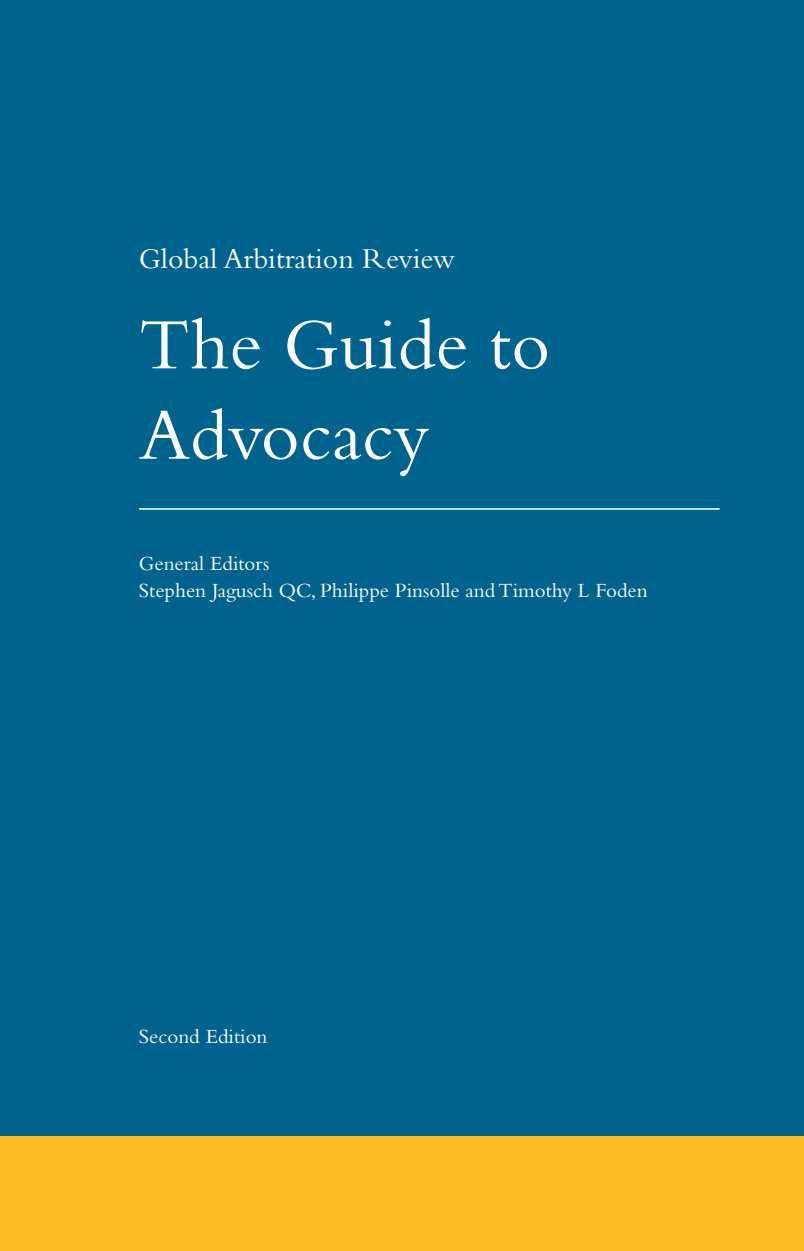
<style>
.page{position:relative;width:804px;height:1251px;background:#fff}
.page>*{position:absolute;margin:0;border:0;box-sizing:border-box;transform-origin:0 0}
.t1{font:75.25px/90.3px "Bembo Std";color:#fff}
.t2{font:29.75px "Bembo Std";color:#fff}
.t3{font:21px/26.2px "Bembo Std";color:#fff}
</style>
<div class="page">
<div style="left:0;top:0;width:804px;height:1250px;background:#00638e"></div>
<div style="left:0;top:1136px;width:804px;height:114px;background:#fbbb21"></div>
<hr style="left:139px;top:508px;width:580px;height:1px;background:#fff">
<h2 class="t2" style="left:139px;top:241px;width:317px">Global Arbitration Review</h2>
<h1 class="t1" style="left:139px;top:298px;width:413px">The Guide to<br>Advocacy</h1>
<p class="t3" style="left:139px;top:550px;width:510px">General Editors<br>Stephen Jagusch QC, Philippe Pinsolle and Timothy L Foden</p>
<p class="t3" style="left:139px;top:1022px;width:130px">Second Edition</p>
</div>
